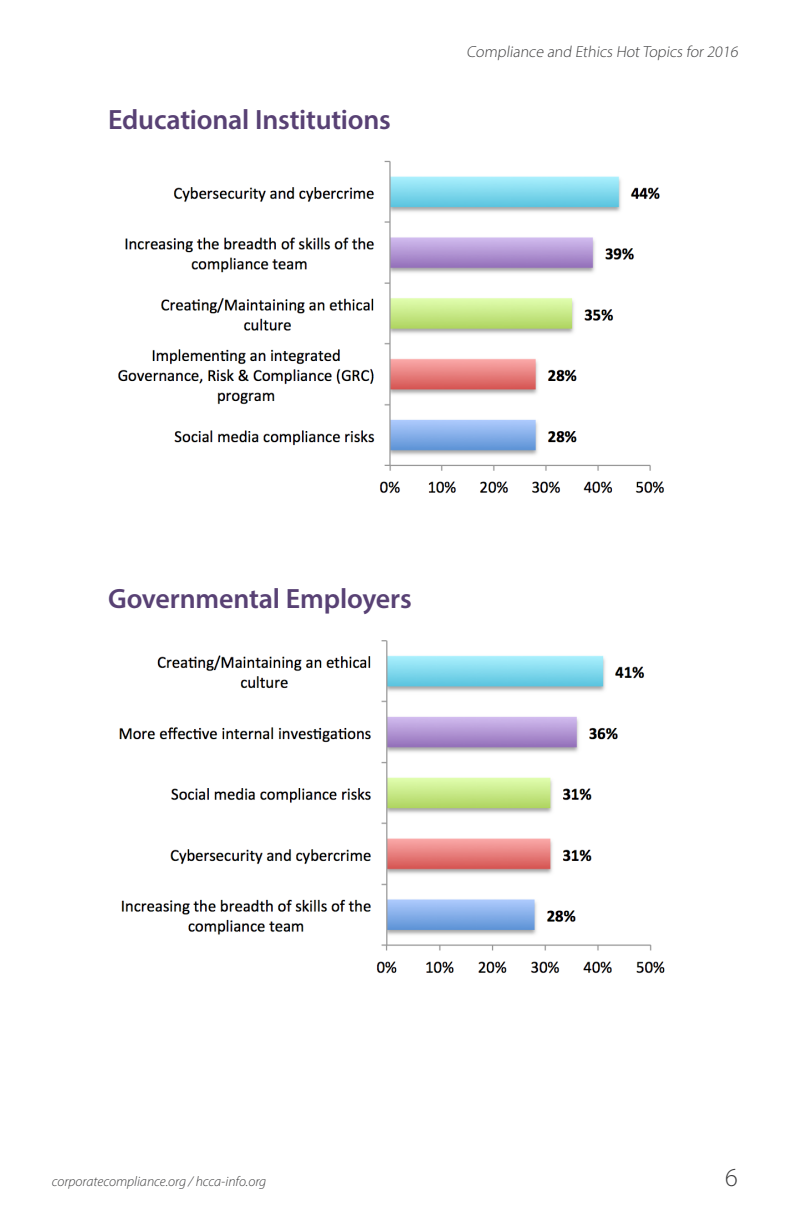
<style>
.page{position:relative;width:792px;height:1224px;background:#fff}
.page>*{position:absolute;margin:0;border:0;box-sizing:border-box;transform-origin:0 0}
.a-head{font:600 28px "Myriad Pro";letter-spacing:-.01em;color:#584174}
.a-head-sp-before{font:600 28px "Myriad Pro";letter-spacing:-.005em;color:#584174}
.t1{font:300 26px "Myriad Pro";color:#3e3e3f}
.t2{font:300 16px "Myriad Pro";color:#3e3e3f}
.t3{font:italic 300 14px "Myriad Pro";color:#3e3e3f}
</style>
<div class="page">
<img style="left:118px;top:160px;width:546px;height:334px">
<img style="left:119px;top:640px;width:546px;height:334px">
<p class="a-head" style="left:108px;top:102px;width:284px">Educational Institutions</p>
<p class="t2" style="left:467px;top:42px;width:276px">Compliance and Ethics HotTopics for2016</p>
<p class="a-head-sp-before" style="left:108px;top:580px;width:305px">Governmental Employers</p>
<p class="t3" style="left:52px;top:1173px;width:216px">corporatecompliance.org / hcca-info.org</p>
<h2 class="t1" style="left:725px;top:1162px;width:14px">6</h2>
</div>
